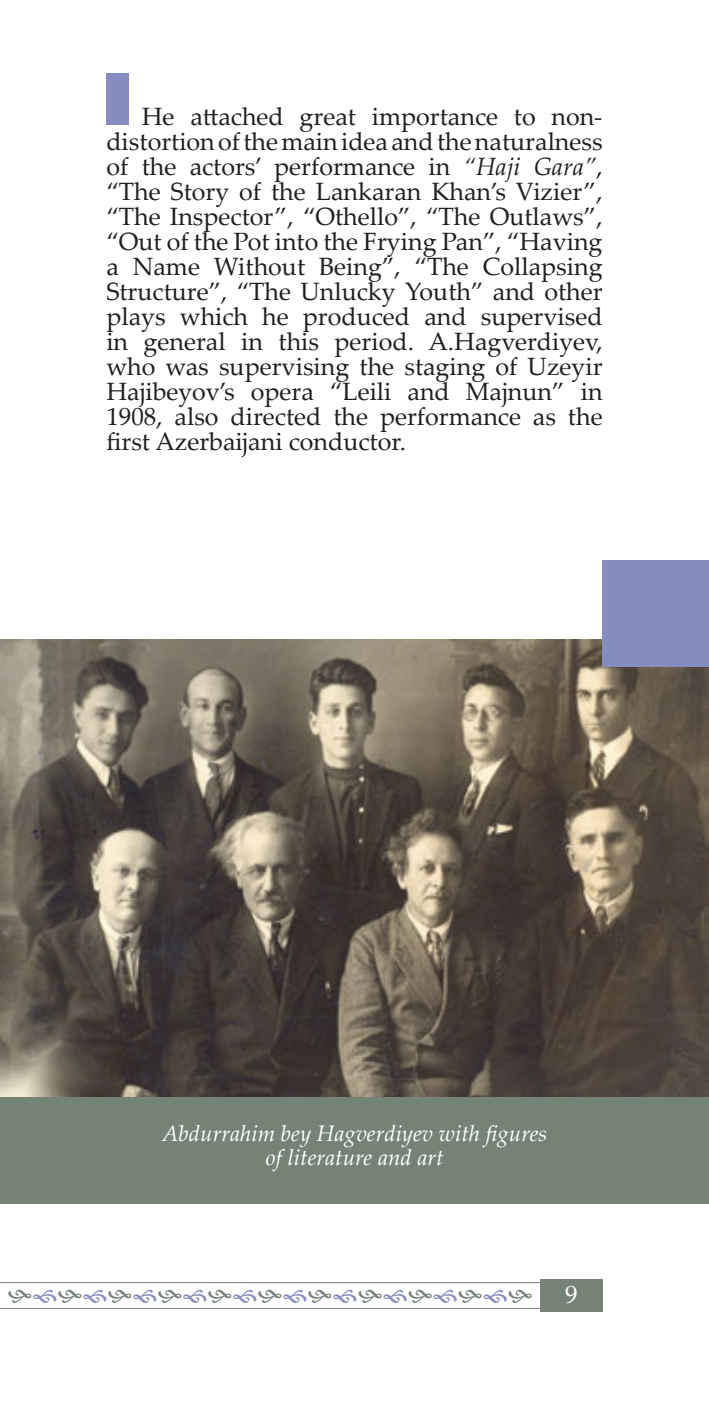
<style>
.page{position:relative;width:709px;height:1418px;background:#fff}
.page>*{position:absolute;margin:0;border:0;box-sizing:border-box;transform-origin:0 0}
.t1{font:25px/25px "Palatino Linotype";color:#231f20;text-align:justify}
.t2{font:25px "Palatino Linotype";color:#fff}
.t3{font:italic 22.5px "Palatino Linotype";color:#fff}
.s1{font-style:italic}
</style>
<div class="page">
<div style="left:540px;top:1278px;width:62px;height:33px;background:#758377"></div>
<hr style="left:0;top:1282px;width:540px;height:1px;background:#758377">
<hr style="left:0;top:1307px;width:540px;height:1px;background:#758377">
<div style="left:106px;top:73px;width:23px;height:51px;background:#858dbe"></div>
<img style="left:1px;top:639px;width:708px;height:458px">
<div style="left:602px;top:560px;width:107px;height:107px;background:#858dbe"></div>
<div style="left:1px;top:1097px;width:708px;height:106px;background:#758377"></div>
<p class="t1" style="left:106px;top:103px;width:498px;text-indent:35px">He attached great importance to non&shy;distortion of the main idea and the naturalness of the actors’ performance in <span class="s1">“Haji Gara”</span>, “The Story of the Lankaran Khan’s Vizier”, “The Inspector”, “Othello”, “The Outlaws”, “Out of the Pot into the Frying Pan”, “Having a Name Without Being”, “The Collapsing Structure”, “The Unlucky Youth” and other plays which he produced and supervised in general in this period. A.Hagverdiyev, who was supervising the staging of Uzeyir Hajibeyov’s opera “Leili and Majnun” in 1908, also directed the performance as the first Azerbaijani conductor.</p>
<p class="t3" style="left:162px;top:1116px;width:386px">Abdurrahim bey Hagverdiyev with figures</p>
<p class="t3" style="left:266px;top:1141px;width:179px">of literature and art</p>
<p class="t2" style="left:565px;top:1277px;width:14px">9</p>
</div>
